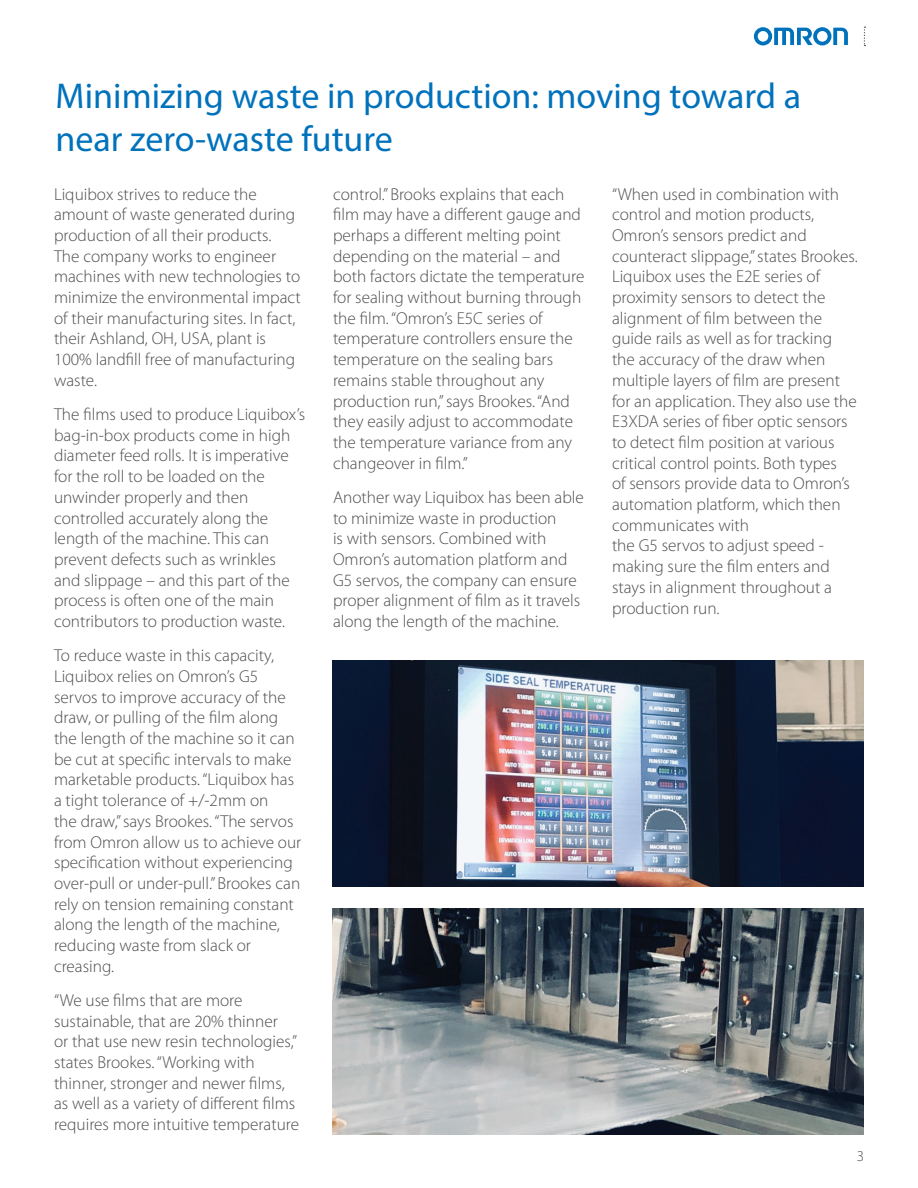
<style>
.page{position:relative;width:918px;height:1188px;background:#fff}
.page>*{position:absolute;margin:0;border:0;box-sizing:border-box;transform-origin:0 0}
.t1{font:36px/43.2px "Myriad Pro";color:#0072bc}
.t2{font:300 17.25px/20.7px "Myriad Pro";color:#4b4c4d}
.t3{font:300 15px "Myriad Pro";color:#4b4c4d}
</style>
<div class="page">
<svg style="left:754px;top:27px;width:94px;height:18px"></svg>
<svg style="left:864px;top:27px;width:1px;height:19px"></svg>
<img style="left:333px;top:660px;width:531px;height:227px">
<img style="left:333px;top:908px;width:531px;height:227px">
<p class="t1" style="left:56px;top:73px;width:747px">Minimizing waste in production: moving toward a near zero-waste future</p>
<p class="t2" style="left:54px;top:183px;width:248px">Liquibox strives to reduce the amount of waste generated during production of all their products.<br>The company works to engineer machines with new technologies to minimize the environmental impact of their manufacturing sites. In fact, their Ashland, OH, USA, plant is<br>100% landfill free of manufacturing waste.</p>
<p class="t2" style="left:54px;top:404px;width:253px">The films used to produce Liquibox’s bag-in-box products come in high diameter feed rolls. It is imperative for the roll to be loaded on the unwinder properly and then controlled accurately along the length of the machine. This can prevent defects such as wrinkles and slippage – and this part of the process is often one of the main contributors to production waste.</p>
<p class="t2" style="left:54px;top:645px;width:249px">To reduce waste in this capacity,<br>Liquibox relies on Omron’s G5 servos to improve accuracy of the draw, or pulling of the film along the length of the machine so it can be cut at specific intervals to make marketable products. “Liquibox has a tight tolerance of +/-2mm on<br>the draw,” says Brookes. “The servos from Omron allow us to achieve our specification without experiencing over-pull or under-pull.” Brookes can rely on tension remaining constant along the length of the machine, reducing waste from slack or creasing.</p>
<p class="t2" style="left:54px;top:990px;width:247px">“We use films that are more sustainable, that are 20% thinner<br>or that use new resin technologies,” states Brookes. “Working with thinner, stronger and newer films, as well as a variety of different films requires more intuitive temperature</p>
<p class="t2" style="left:333px;top:183px;width:253px">control.” Brooks explains that each film may have a different gauge and perhaps a different melting point depending on the material – and both factors dictate the temperature for sealing without burning through the film. “Omron’s E5C series of temperature controllers ensure the temperature on the sealing bars remains stable throughout any production run,” says Brookes. “And they easily adjust to accommodate the temperature variance from any changeover in film.”</p>
<p class="t2" style="left:333px;top:487px;width:253px">Another way Liquibox has been able to minimize waste in production<br>is with sensors. Combined with Omron’s automation platform and G5 servos, the company can ensure proper alignment of film as it travels along the length of the machine.</p>
<p class="t2" style="left:612px;top:183px;width:247px">“When used in combination with control and motion products,<br>Omron’s sensors predict and counteract slippage,” states Brookes.<br>Liquibox uses the E2E series of proximity sensors to detect the alignment of film between the guide rails as well as for tracking the accuracy of the draw when multiple layers of film are present for an application. They also use the<br>E3XDA series of fiber optic sensors to detect film position at various critical control points. Both types<br>of sensors provide data to Omron’s automation platform, which then communicates with<br>the G5 servos to adjust speed - making sure the film enters and stays in alignment throughout a production run.</p>
<p class="t3" style="left:857px;top:1147px;width:9px">3</p>
</div>
